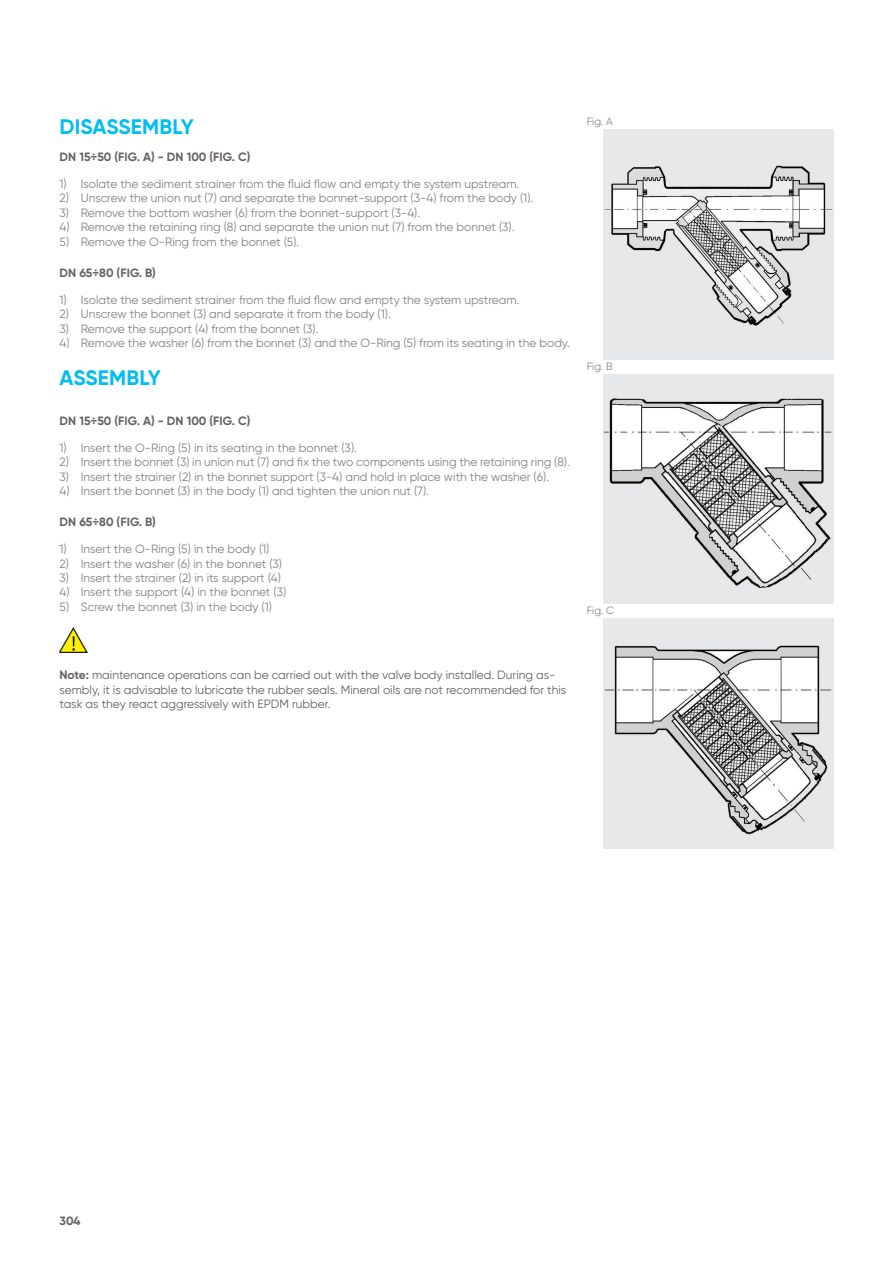
<style>
.page{position:relative;width:893px;height:1263px;background:#fff}
.page>*{position:absolute;margin:0;border:0;box-sizing:border-box;transform-origin:0 0}
.t1{font:700 21px "Gilroy";letter-spacing:.005em;color:#01bdf2}
.t2{font:12px "Gilroy";color:#808285}
.t3{font:12px/14.4px "Gilroy";color:#656160}
.t4{font:700 12px "Gilroy";letter-spacing:.01em;color:#656160}
.t5{font:300 10.5px "Gilroy";color:#656160}
.s1{font-weight:700}
</style>
<div class="page">
<img style="left:60px;top:628px;width:28px;height:24px">
<img style="left:604px;top:130px;width:229px;height:229px">
<img style="left:604px;top:374px;width:229px;height:230px">
<img style="left:604px;top:618px;width:229px;height:230px">
<h1 class="t1" style="left:60px;top:113px;width:136px">DISASSEMBLY</h1>
<p class="t4" style="left:60px;top:149px;width:192px">DN 15÷50 (FIG. A) - DN 100 (FIG. C)</p>
<p class="t2" style="left:60px;top:177px;width:461px">1) Isolate the sediment strainer from the fluid flow and empty the system upstream.</p>
<p class="t2" style="left:60px;top:191px;width:475px">2) Unscrew the union nut (7) and separate the bonnet-support (3-4) from the body (1).</p>
<p class="t2" style="left:60px;top:205px;width:362px">3) Remove the bottom washer (6) from the bonnet-support (3-4).</p>
<p class="t2" style="left:60px;top:220px;width:457px">4) Remove the retaining ring (8) and separate the union nut (7) from the bonnet (3).</p>
<p class="t2" style="left:60px;top:234px;width:241px">5) Remove the O-Ring from the bonnet (5).</p>
<p class="t4" style="left:60px;top:265px;width:98px">DN 65÷80 (FIG. B)</p>
<p class="t2" style="left:60px;top:292px;width:461px">1) Isolate the sediment strainer from the fluid flow and empty the system upstream.</p>
<p class="t2" style="left:60px;top:307px;width:333px">2) Unscrew the bonnet (3) and separate it from the body (1).</p>
<p class="t2" style="left:60px;top:321px;width:260px">3) Remove the support (4) from the bonnet (3).</p>
<p class="t2" style="left:60px;top:335px;width:512px">4) Remove the washer (6) from the bonnet (3) and the O-Ring (5) from its seating in the body.</p>
<h1 class="t1" style="left:60px;top:364px;width:103px">ASSEMBLY</h1>
<p class="t4" style="left:60px;top:413px;width:192px">DN 15÷50 (FIG. A) - DN 100 (FIG. C)</p>
<p class="t2" style="left:60px;top:440px;width:299px">1) Insert the O-Ring (5) in its seating in the bonnet (3).</p>
<p class="t2" style="left:60px;top:455px;width:512px">2) Insert the bonnet (3) in union nut (7) and fix the two components using the retaining ring (8).</p>
<p class="t2" style="left:60px;top:469px;width:491px">3) Insert the strainer (2) in the bonnet support (3-4) and hold in place with the washer (6).</p>
<p class="t2" style="left:60px;top:484px;width:371px">4) Insert the bonnet (3) in the body (1) and tighten the union nut (7).</p>
<p class="t4" style="left:60px;top:514px;width:98px">DN 65÷80 (FIG. B)</p>
<p class="t2" style="left:60px;top:542px;width:211px">1) Insert the O-Ring (5) in the body (1)</p>
<p class="t2" style="left:60px;top:556px;width:224px">2) Insert the washer (6) in the bonnet (3)</p>
<p class="t2" style="left:60px;top:570px;width:223px">3) Insert the strainer (2) in its support (4)</p>
<p class="t2" style="left:60px;top:585px;width:228px">4) Insert the support (4) in the bonnet (3)</p>
<p class="t2" style="left:60px;top:599px;width:214px">5) Screw the bonnet (3) in the body (1)</p>
<p class="t5" style="left:587px;top:115px;width:28px">Fig. A</p>
<p class="t5" style="left:587px;top:360px;width:27px">Fig. B</p>
<p class="t5" style="left:587px;top:604px;width:29px">Fig. C</p>
<p class="t3" style="left:60px;top:668px;width:508px"><span class="s1">Note:</span> maintenance operations can be carried out with the valve body installed. During as&shy;sembly, it is advisable to lubricate the rubber seals. Mineral oils are not recommended for this task as they react aggressively with EPDM rubber.</p>
<p class="t4" style="left:60px;top:1213px;width:23px">304</p>
</div>
